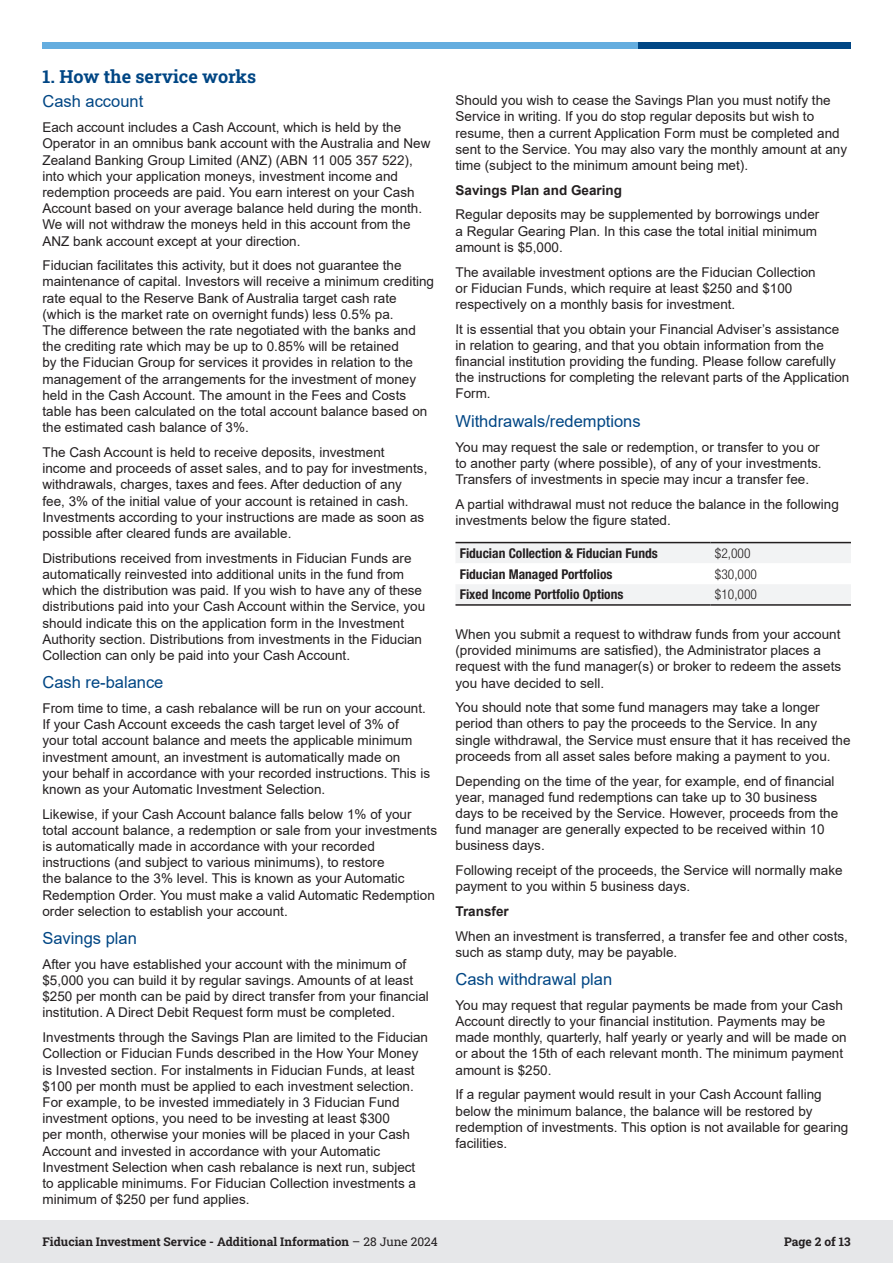
<style>
.page{position:relative;width:893px;height:1263px;background:#fff}
.page>*{position:absolute;margin:0;border:0;box-sizing:border-box;transform-origin:0 0}
.Section__ToC{font:18px "Roboto Slab";color:#004684}
.Sub_Heading_1{font:16.5px "Arial";color:#004684}
.Paragraph{font:16.5px "Arial";color:#004684}
.Paragraph-2{font:13.5px/16.2px "Arial";color:#231f20}
.Table_Text_Bold{font:700 condensed 13.5px "Helvetica Neue LT Pro";color:#231f20}
.Sub_Heading_2{font:700 13.5px "Arial";color:#231f20}
.Table_Text{font:300 condensed 13.5px "Helvetica Neue LT Pro";color:#231f20}
.t1{font:12px "Roboto Slab";color:#231f20}
</style>
<div class="page">
<div style="left:638px;top:43px;width:212px;height:6px;background:#004684"></div>
<div style="left:43px;top:43px;width:595px;height:6px;background:#64addf"></div>
<div style="left:0;top:1220px;width:893px;height:43px;background:#e6e7e9"></div>
<svg style="left:455px;top:543px;width:396px;height:61px"></svg>
<hr style="left:455px;top:542px;width:256px;height:1px;background:#231f20">
<hr style="left:711px;top:542px;width:140px;height:1px;background:#231f20">
<hr style="left:455px;top:604px;width:256px;height:2px;background:#231f20">
<hr style="left:711px;top:604px;width:140px;height:2px;background:#231f20">
<p class="Section__ToC" style="left:43px;top:64px;width:215px">1. How the service works</p>
<p class="Sub_Heading_1" style="left:42px;top:90px;width:102px">Cash account</p>
<p class="Paragraph-2" style="left:42px;top:119px;width:389px">Each account includes a Cash Account, which is held by the Operator in an omnibus bank account with the Australia and New Zealand Banking Group Limited (ANZ) (ABN 11 005 357 522), into which your application moneys, investment income and redemption proceeds are paid. You earn interest on your Cash Account based on your average balance held during the month.<br>We will not withdraw the moneys held in this account from the ANZ bank account except at your direction.</p>
<p class="Paragraph-2" style="left:42px;top:257px;width:393px">Fiducian facilitates this activity, but it does not guarantee the maintenance of capital. Investors will receive a minimum crediting rate equal to the Reserve Bank of Australia target cash rate (which is the market rate on overnight funds) less 0.5% pa.<br>The difference between the rate negotiated with the banks and the crediting rate which may be up to 0.85% will be retained<br>by the Fiducian Group for services it provides in relation to the management of the arrangements for the investment of money held in the Cash Account. The amount in the Fees and Costs table has been calculated on the total account balance based on the estimated cash balance of 3%.</p>
<p class="Paragraph-2" style="left:42px;top:444px;width:386px">The Cash Account is held to receive deposits, investment income and proceeds of asset sales, and to pay for investments, withdrawals, charges, taxes and fees. After deduction of any fee, 3% of the initial value of your account is retained in cash.<br>Investments according to your instructions are made as soon as possible after cleared funds are available.</p>
<p class="Paragraph-2" style="left:42px;top:550px;width:384px">Distributions received from investments in Fiducian Funds are automatically reinvested into additional units in the fund from which the distribution was paid. If you wish to have any of these distributions paid into your Cash Account within the Service, you should indicate this on the application form in the Investment Authority section. Distributions from investments in the Fiducian Collection can only be paid into your Cash Account.</p>
<p class="Sub_Heading_1" style="left:42px;top:671px;width:123px">Cash re-balance</p>
<p class="Paragraph-2" style="left:42px;top:700px;width:389px">From time to time, a cash rebalance will be run on your account.<br>If your Cash Account exceeds the cash target level of 3% of<br>your total account balance and meets the applicable minimum investment amount, an investment is automatically made on<br>your behalf in accordance with your recorded instructions. This is known as your Automatic Investment Selection.</p>
<p class="Paragraph-2" style="left:42px;top:806px;width:396px">Likewise, if your Cash Account balance falls below 1% of your total account balance, a redemption or sale from your investments is automatically made in accordance with your recorded instructions (and subject to various minimums), to restore<br>the balance to the 3% level. This is known as your Automatic Redemption Order. You must make a valid Automatic Redemption order selection to establish your account.</p>
<p class="Paragraph" style="left:42px;top:927px;width:96px">Savings plan</p>
<p class="Paragraph-2" style="left:42px;top:956px;width:388px">After you have established your account with the minimum of $5,000 you can build it by regular savings. Amounts of at least $250 per month can be paid by direct transfer from your financial institution. A Direct Debit Request form must be completed.</p>
<p class="Paragraph-2" style="left:42px;top:1029px;width:387px">Investments through the Savings Plan are limited to the Fiducian Collection or Fiducian Funds described in the How Your Money is Invested section. For instalments in Fiducian Funds, at least $100 per month must be applied to each investment selection.<br>For example, to be invested immediately in 3 Fiducian Fund investment options, you need to be investing at least $300<br>per month, otherwise your monies will be placed in your Cash Account and invested in accordance with your Automatic Investment Selection when cash rebalance is next run, subject to applicable minimums. For Fiducian Collection investments a minimum of $250 per fund applies.</p>
<p class="Paragraph-2" style="left:455px;top:92px;width:393px">Should you wish to cease the Savings Plan you must notify the Service in writing. If you do stop regular deposits but wish to resume, then a current Application Form must be completed and sent to the Service. You may also vary the monthly amount at any time (subject to the minimum amount being met).</p>
<p class="Sub_Heading_2" style="left:455px;top:180px;width:168px">Savings Plan and Gearing</p>
<p class="Paragraph-2" style="left:455px;top:207px;width:365px">Regular deposits may be supplemented by borrowings under a Regular Gearing Plan. In this case the total initial minimum amount is $5,000.</p>
<p class="Paragraph-2" style="left:455px;top:264px;width:362px">The available investment options are the Fiducian Collection or Fiducian Funds, which require at least $250 and $100 respectively on a monthly basis for investment.</p>
<p class="Paragraph-2" style="left:455px;top:321px;width:395px">It is essential that you obtain your Financial Adviser’s assistance in relation to gearing, and that you obtain information from the financial institution providing the funding. Please follow carefully the instructions for completing the relevant parts of the Application Form.</p>
<p class="Sub_Heading_1" style="left:455px;top:410px;width:187px">Withdrawals/redemptions</p>
<p class="Paragraph-2" style="left:455px;top:439px;width:368px">You may request the sale or redemption, or transfer to you or to another party (where possible), of any of your investments.<br>Transfers of investments in specie may incur a transfer fee.</p>
<p class="Paragraph-2" style="left:455px;top:496px;width:385px">A partial withdrawal must not reduce the balance in the following investments below the figure stated.</p>
<p class="Table_Text_Bold" style="left:460px;top:545px;width:200px">Fiducian Collection &amp; Fiducian Funds</p>
<p class="Table_Text" style="left:715px;top:545px;width:37px">$2,000</p>
<p class="Table_Text_Bold" style="left:460px;top:566px;width:154px">Fiducian Managed Portfolios</p>
<p class="Table_Text" style="left:715px;top:566px;width:44px">$30,000</p>
<p class="Table_Text_Bold" style="left:460px;top:586px;width:165px">Fixed Income Portfolio Options</p>
<p class="Table_Text" style="left:715px;top:587px;width:44px">$10,000</p>
<p class="Paragraph-2" style="left:455px;top:626px;width:387px">When you submit a request to withdraw funds from your account (provided minimums are satisfied), the Administrator places a request with the fund manager(s) or broker to redeem the assets you have decided to sell.</p>
<p class="Paragraph-2" style="left:455px;top:699px;width:397px">You should note that some fund managers may take a longer period than others to pay the proceeds to the Service. In any single withdrawal, the Service must ensure that it has received the proceeds from all asset sales before making a payment to you.</p>
<p class="Paragraph-2" style="left:455px;top:773px;width:384px">Depending on the time of the year, for example, end of financial year, managed fund redemptions can take up to 30 business days to be received by the Service. However, proceeds from the fund manager are generally expected to be received within 10 business days.</p>
<p class="Paragraph-2" style="left:455px;top:862px;width:389px">Following receipt of the proceeds, the Service will normally make payment to you within 5 business days.</p>
<p class="Sub_Heading_2" style="left:455px;top:902px;width:55px">Transfer</p>
<p class="Paragraph-2" style="left:455px;top:928px;width:394px">When an investment is transferred, a transfer fee and other costs, such as stamp duty, may be payable.</p>
<p class="Sub_Heading_1" style="left:455px;top:968px;width:158px">Cash withdrawal plan</p>
<p class="Paragraph-2" style="left:455px;top:997px;width:393px">You may request that regular payments be made from your Cash Account directly to your financial institution. Payments may be made monthly, quarterly, half yearly or yearly and will be made on or about the 15th of each relevant month. The minimum payment amount is $250.</p>
<p class="Paragraph-2" style="left:455px;top:1086px;width:394px">If a regular payment would result in your Cash Account falling below the minimum balance, the balance will be restored by redemption of investments. This option is not available for gearing facilities.</p>
<p class="t1" style="left:43px;top:1233px;width:397px">Fiducian Investment Service - Additional Information – 28 June 2024</p>
<p class="t1" style="left:784px;top:1233px;width:68px">Page 2 of 13</p>
</div>
